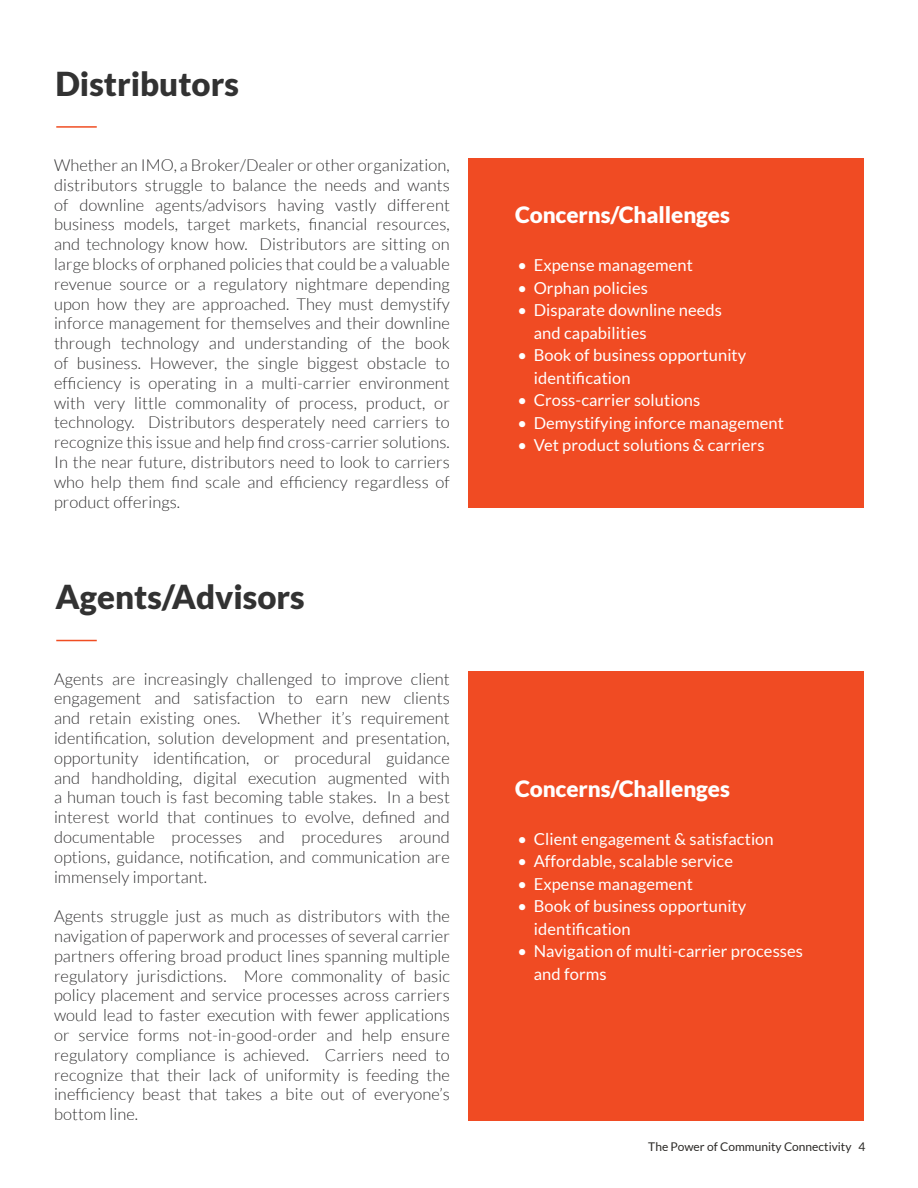
<style>
.page{position:relative;width:918px;height:1188px;background:#fff}
.page>*{position:absolute;margin:0;border:0;box-sizing:border-box;transform-origin:0 0}
.t1{font:900 33px "Lato";color:#323232}
.t2{font:900 22.5px "Lato";letter-spacing:-.005em;color:#fff}
.t3{font:300 16.5px/19.8px "Lato";letter-spacing:.005em;color:#323132;text-align:justify}
.t4{font:16.5px/22.5px "Lato";letter-spacing:.005em;color:#fff}
.t5{font:12px "Lato";color:#2c2a27}
</style>
<div class="page">
<hr style="left:56px;top:126px;width:41px;height:2px;background:#f04d22">
<hr style="left:56px;top:640px;width:41px;height:1px;background:#f04d22">
<div style="left:468px;top:158px;width:396px;height:350px;background:#f04b23"></div>
<div style="left:468px;top:671px;width:396px;height:449px;background:#f04b23"></div>
<p class="t1" style="left:56px;top:64px;width:185px">Distributors</p>
<p class="t3" style="left:54px;top:155px;width:397px">Whether an IMO, a Broker/Dealer or other organization, distributors struggle to balance the needs and wants of downline agents/advisors having vastly different business models, target markets, financial resources, and technology know how. Distributors are sitting on large blocks of orphaned policies that could be a valuable revenue source or a regulatory nightmare depending upon how they are approached. They must demystify inforce management for themselves and their downline through technology and understanding of the book of business. However, the single biggest obstacle to efficiency is operating in a multi-carrier environment with very little commonality of process, product, or technology. Distributors desperately need carriers to recognize this issue and help find cross-carrier solutions.<br>In the near future, distributors need to look to carriers who help them find scale and efficiency regardless of product offerings.</p>
<p class="t1" style="left:56px;top:578px;width:251px">Agents/Advisors</p>
<p class="t3" style="left:54px;top:669px;width:397px">Agents are increasingly challenged to improve client engagement and satisfaction to earn new clients and retain existing ones. Whether it’s requirement identification, solution development and presentation, opportunity identification, or procedural guidance and handholding, digital execution augmented with a human touch is fast becoming table stakes. In a best interest world that continues to evolve, defined and documentable processes and procedures around options, guidance, notification, and communication are immensely important.</p>
<p class="t3" style="left:54px;top:906px;width:397px">Agents struggle just as much as distributors with the navigation of paperwork and processes of several carrier partners offering broad product lines spanning multiple regulatory jurisdictions. More commonality of basic policy placement and service processes across carriers would lead to faster execution with fewer applications or service forms not-in-good-order and help ensure regulatory compliance is achieved. Carriers need to recognize that their lack of uniformity is feeding the inefficiency beast that takes a bite out of everyone’s bottom line.</p>
<p class="t2" style="left:515px;top:202px;width:216px">Concerns/Challenges</p>
<p class="t4" style="left:518px;top:254px;width:177px">• Expense management</p>
<p class="t4" style="left:518px;top:277px;width:132px">• Orphan policies</p>
<p class="t4" style="left:534px;top:299px;width:190px;text-indent:-16px">• Disparate downline needs and capabilities</p>
<p class="t4" style="left:518px;top:344px;width:230px">• Book of business opportunity</p>
<p class="t4" style="left:534px;top:367px;width:98px">identification</p>
<p class="t4" style="left:518px;top:389px;width:184px">• Cross-carrier solutions</p>
<p class="t4" style="left:518px;top:412px;width:268px">• Demystifying inforce management</p>
<p class="t4" style="left:518px;top:434px;width:249px">• Vet product solutions &amp; carriers</p>
<p class="t2" style="left:515px;top:775px;width:216px">Concerns/Challenges</p>
<p class="t4" style="left:518px;top:827px;width:258px">• Client engagement &amp; satisfaction</p>
<p class="t4" style="left:518px;top:850px;width:217px">• Affordable, scalable service</p>
<p class="t4" style="left:518px;top:872px;width:177px">• Expense management</p>
<p class="t4" style="left:534px;top:895px;width:214px;text-indent:-16px">• Book of business opportunity identification</p>
<p class="t4" style="left:534px;top:940px;width:271px;text-indent:-16px">• Navigation of multi-carrier processes and forms</p>
<p class="t5" style="left:648px;top:1140px;width:219px">The Power of Community Connectivity 4</p>
</div>
